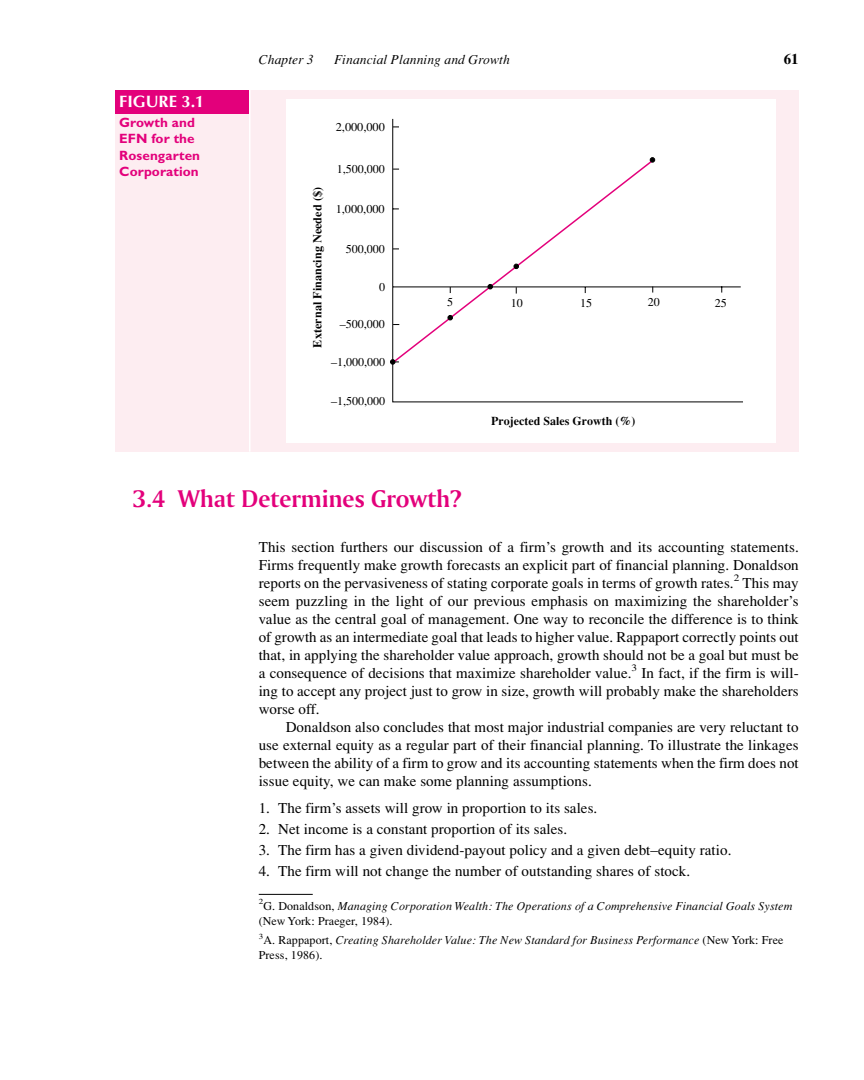
<style>
.page{position:relative;width:864px;height:1080px;background:#fff}
.page>*{position:absolute;margin:0;border:0;box-sizing:border-box;transform-origin:0 0}
.t1{font:25.5px "Amerigo BT Bold A";color:#e3007b}
.t2{font:700 16.5px "Optima";color:#fff}
.t3{font:15px/18px "Times";letter-spacing:.005em;color:#000;text-align:justify}
.t4{font:700 15px "Times";color:#000}
.t5{font:700 13.5px/16.5px "Gill Sans";letter-spacing:.005em;color:#e3007b}
.t6{font:italic 13.5px "Times";letter-spacing:.005em;color:#000}
.t7{font:italic 12px/15px "Times";letter-spacing:.01em;color:#000}
.t8{font:12px "Times";color:#000}
.t9{font:700 12px "Times";color:#000}
.t10{font:9.75px "Times";color:#000;scale:1.15 1}
.s1{font-style:normal}
</style>
<div class="page">
<div style="left:115px;top:90px;width:684px;height:362px;background:#fdedf1"></div>
<div style="left:115px;top:90px;width:135px;height:23px;background:#e3007b"></div>
<hr style="left:249px;top:90px;width:2px;height:362px;background:#fff">
<div style="left:286px;top:99px;width:490px;height:343px;background:#fff"></div>
<svg style="left:392px;top:118px;width:351px;height:285px"></svg>
<svg style="left:392px;top:158px;width:263px;height:206px"></svg>
<svg style="left:448px;top:315px;width:5px;height:5px"></svg>
<svg style="left:390px;top:359px;width:5px;height:6px"></svg>
<svg style="left:450px;top:157px;width:205px;height:137px"></svg>
<hr style="left:259px;top:894px;width:54px;height:1px;background:#000">
<p class="t2" style="left:119px;top:95px;width:87px">FIGURE 3.1</p>
<p class="t5" style="left:119px;top:116px;width:82px">Growth and<br>EFN for the<br>Rosengarten<br>Corporation</p>
<p class="t6" style="left:259px;top:55px;width:57px">Chapter 3</p>
<p class="t6" style="left:335px;top:55px;width:177px">Financial Planning and Growth</p>
<p class="t4" style="left:784px;top:54px;width:16px">61</p>
<p class="t8" style="left:336px;top:123px;width:51px">2,000,000</p>
<p class="t9" style="left:313px;top:348px;width:162px;rotate:-90deg">External Financing Needed ($)</p>
<p class="t8" style="left:337px;top:164px;width:49px">1,500,000</p>
<p class="t8" style="left:336px;top:204px;width:51px">1,000,000</p>
<p class="t8" style="left:346px;top:245px;width:41px">500,000</p>
<p class="t8" style="left:379px;top:282px;width:7px">0</p>
<p class="t8" style="left:340px;top:320px;width:47px">–500,000</p>
<p class="t8" style="left:331px;top:357px;width:55px">–1,000,000</p>
<p class="t8" style="left:331px;top:397px;width:56px">–1,500,000</p>
<p class="t8" style="left:447px;top:298px;width:7px">5</p>
<p class="t8" style="left:511px;top:299px;width:13px">10</p>
<p class="t8" style="left:648px;top:298px;width:13px">20</p>
<p class="t8" style="left:580px;top:299px;width:13px">15</p>
<p class="t8" style="left:715px;top:298px;width:13px">25</p>
<p class="t9" style="left:491px;top:417px;width:146px">Projected Sales Growth (%)</p>
<h1 class="t1" style="left:133px;top:489px;width:330px">3.4 What Determines Growth?</h1>
<p class="t3" style="left:259px;top:539px;width:541px">This section furthers our discussion of a firm’s growth and its accounting statements.<br>Firms frequently make growth forecasts an explicit part of financial planning. Donaldson reports on the pervasiveness of stating corporate goals in terms of growth rates.</p>
<p class="t10" style="left:734px;top:574px;width:6px">2</p>
<p class="t3" style="left:259px;top:575px;width:542px;text-indent:484px">This may seem puzzling in the light of our previous emphasis on maximizing the shareholder’s value as the central goal of management. One way to reconcile the difference is to think of growth as an intermediate goal that leads to higher value. Rappaport correctly points out that, in applying the shareholder value approach, growth should not be a goal but must be a consequence of decisions that maximize shareholder value.</p>
<p class="t10" style="left:632px;top:664px;width:6px">3</p>
<p class="t3" style="left:259px;top:665px;width:542px;text-indent:383px">In fact, if the firm is will&shy;ing to accept any project just to grow in size, growth will probably make the shareholders worse off.</p>
<p class="t3" style="left:259px;top:719px;width:541px;text-indent:27px">Donaldson also concludes that most major industrial companies are very reluctant to use external equity as a regular part of their financial planning. To illustrate the linkages between the ability of a firm to grow and its accounting statements when the firm does not issue equity, we can make some planning assumptions.</p>
<p class="t3" style="left:259px;top:800px;width:340px">1. The firm’s assets will grow in proportion to its sales.</p>
<p class="t3" style="left:259px;top:821px;width:310px">2. Net income is a constant proportion of its sales.</p>
<p class="t3" style="left:259px;top:842px;width:474px">3. The firm has a given dividend-payout policy and a given debt–equity ratio.</p>
<p class="t3" style="left:259px;top:863px;width:433px">4. The firm will not change the number of outstanding shares of stock.</p>
<p class="t7" style="left:259px;top:899px;width:535px"><sup>2</sup><span class="s1">G. Donaldson,</span> Managing Corporation Wealth: The Operations of a Comprehensive Financial Goals System <span class="s1">(New York: Praeger, 1984).</span></p>
<p class="t7" style="left:259px;top:934px;width:526px"><sup>3</sup><span class="s1">A. Rappaport,</span> Creating Shareholder Value: The New Standard for Business Performance <span class="s1">(New York: Free<br>Press, 1986).</span></p>
</div>
